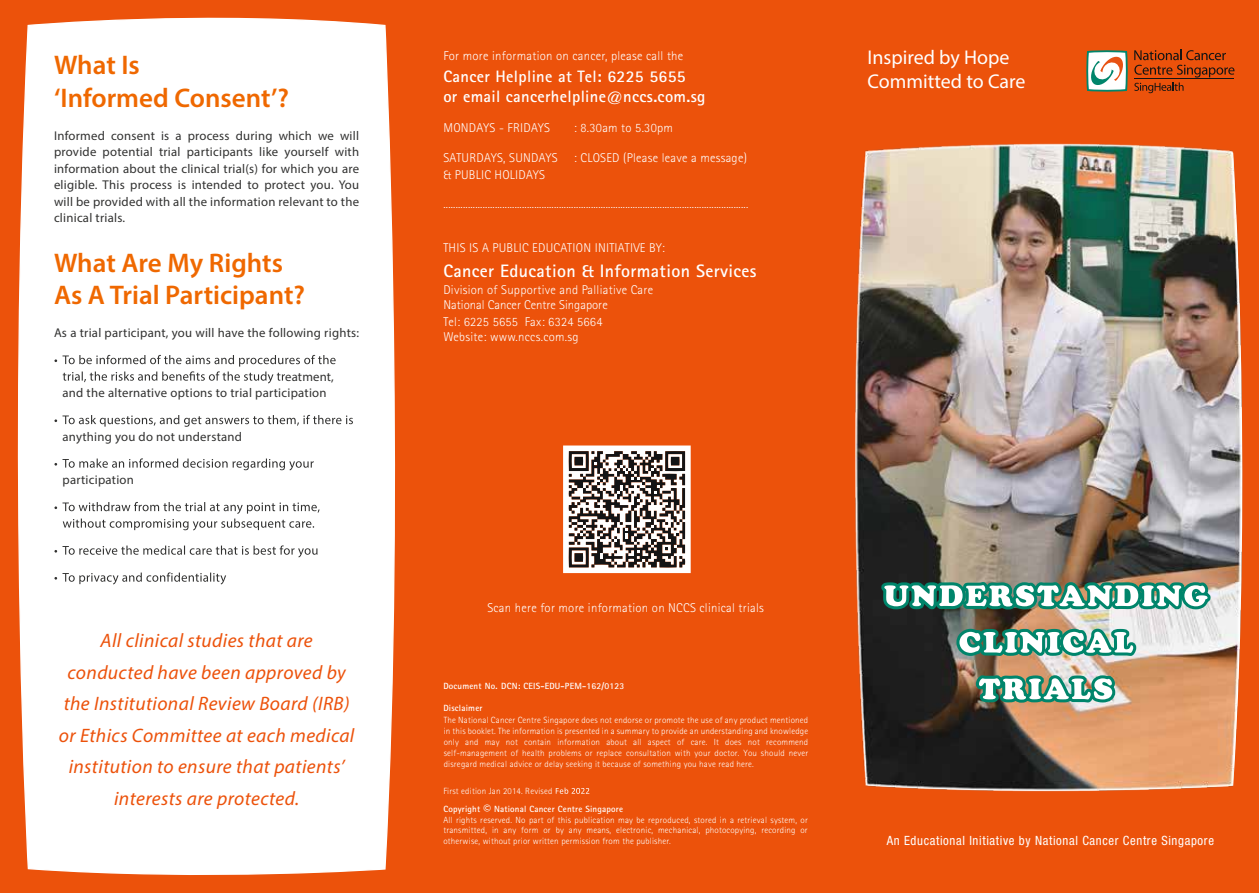
<style>
.page{position:relative;width:1259px;height:893px;background:#ec520b}
.page>*{position:absolute;margin:0;border:0;box-sizing:border-box;transform-origin:0 0}
.t1{font:600 27px/32.4px "Myriad Pro";color:#ef6800}
.t2{font:19.95px/24px "Myriad Pro";color:#fff}
.t3{font:italic 19.5px/31.5px "Myriad Pro";letter-spacing:.02em;color:#ec520b;text-align:center}
.t4{font:700 18px "Rotis Sans Serif";letter-spacing:.02em;color:#fff}
.t5{font:700 16.5px/19.8px "Rotis Sans Serif";letter-spacing:.02em;color:#fff}
.t6{font:12.75px/16.5px "Myriad Pro";letter-spacing:.02em;color:#313130;text-align:justify}
.t7{font:300 12.75px/15px "Rotis Sans Serif";letter-spacing:.02em;color:#fff}
.t8{font:condensed 12.75px "Helvetica Neue";letter-spacing:.05em;color:#fff}
.t9{font:300 12.75px "Rotis Sans Serif";color:#fff}
.t10{font:300 12px "Rotis Sans Serif";color:#fff}
.t11{font:300 9px/10.8px "Rotis Sans Serif";letter-spacing:.02em;color:#fff;text-align:justify}
.t12{font:700 9px/18px "Rotis Sans Serif";letter-spacing:.02em;color:#fff}
.s1{font-weight:300}
.s2{font-size:15px}
</style>
<div class="page">
<img style="left:855px;top:143px;width:388px;height:645px">
<svg style="left:1086px;top:50px;width:41px;height:42px;background:#bfccbd"></svg>
<svg style="left:1134px;top:50px;width:100px;height:43px"></svg>
<hr style="left:1134px;top:78px;width:99px;height:1px;background:#131414">
<svg style="left:556px;top:788px;width:33px;height:6px"></svg>
<div style="left:17px;top:17px;width:379px;height:858px;background:#fff"></div>
<svg style="left:54px;top:355px;width:282px;height:28px;background:#e1e1e0"></svg>
<svg style="left:54px;top:415px;width:299px;height:12px;background:#d9d9d9"></svg>
<svg style="left:54px;top:458px;width:260px;height:12px;background:#d8d8d7"></svg>
<svg style="left:54px;top:502px;width:266px;height:28px;background:#dedede"></svg>
<svg style="left:54px;top:545px;width:263px;height:12px;background:#d9d9d9"></svg>
<svg style="left:54px;top:572px;width:172px;height:12px;background:#d7d7d7"></svg>
<img style="left:876px;top:556px;width:340px;height:236px">
<img style="left:951px;top:624px;width:190px;height:130px">
<svg style="left:884px;top:585px;width:323px;height:21px;background:#92c6ba"></svg>
<svg style="left:563px;top:445px;width:127px;height:128px;background:#9e9693"></svg>
<h1 class="t1" style="left:54px;top:48px;width:236px">What Is<br>‘Informed Consent’?</h1>
<p class="t6" style="left:54px;top:127px;width:307px">Informed consent is a process during which we will provide potential trial participants like yourself with information about the clinical trial(s) for which you are eligible. This process is intended to protect you. You will be provided with all the information relevant to the clinical trials.</p>
<h1 class="t1" style="left:54px;top:246px;width:252px">What Are My Rights<br>As A Trial Participant?</h1>
<h3 class="t6" style="left:54px;top:324px;width:306px">As a trial participant, you will have the following rights:</h3>
<h3 class="t6" style="left:63px;top:368px;width:273px;text-indent:223px">eatment, and the alternative options to trial participation</h3>
<h3 class="t6" style="left:63px;top:428px;width:181px">anything you do not understand</h3>
<h3 class="t6" style="left:63px;top:471px;width:73px">participation</h3>
<h3 class="t3" style="left:59px;top:625px;width:297px">All clinical studies that are conducted have been approved by the Institutional Review Board (IRB) or Ethics Committee at each medical institution to ensure that patients’ interests are protected.</h3>
<h3 class="t7" style="left:443px;top:48px;width:241px">For more information on cancer, please call the</h3>
<h3 class="t5" style="left:443px;top:66px;width:263px">Cancer Helpline at Tel: 6225 5655<br>or email cancerhelpline@nccs.com.sg</h3>
<h3 class="t7" style="left:443px;top:120px;width:108px">MONDAYS - FRIDAYS</h3>
<h3 class="t7" style="left:574px;top:120px;width:100px">: 8.30am to 5.30pm</h3>
<h3 class="t7" style="left:443px;top:150px;width:116px">SATURDAYS, SUNDAYS</h3>
<h3 class="t7" style="left:574px;top:150px;width:174px">: CLOSED (Please leave a message)</h3>
<h3 class="t7" style="left:443px;top:167px;width:103px">&amp; PUBLIC HOLIDAYS</h3>
<h3 class="t10" style="left:443px;top:197px;width:306px">............................................................................................................................</h3>
<h3 class="t7" style="left:443px;top:240px;width:223px">THIS IS A PUBLIC EDUCATION INITIATIVE BY:</h3>
<h3 class="t4" style="left:443px;top:260px;width:315px">Cancer Education &amp; Information Services</h3>
<h3 class="t7" style="left:443px;top:282px;width:211px">Division of Supportive and Palliative Care</h3>
<h3 class="t7" style="left:443px;top:315px;width:161px">Tel: 6225 5655 Fax: 6324 5664<br>Website: www.nccs.com.sg</h3>
<h3 class="t9" style="left:443px;top:297px;width:166px">National Cancer Centre Singapore</h3>
<h2 class="t2" style="left:867px;top:45px;width:159px">Inspired by Hope<br>Committed to Care</h2>
<h3 class="t7" style="left:487px;top:600px;width:278px">Scan here for more information on NCCS clinical trials</h3>
<p class="t12" style="left:443px;top:677px;width:182px">Document No. DCN: CEIS-EDU-PEM-162/0123</p>
<p class="t12" style="left:443px;top:699px;width:41px">Disclaimer</p>
<p class="t11" style="left:444px;top:715px;width:366px">The National Cancer Centre Singapore does not endorse or promote the use of any product mentioned in this booklet. The information is presented in a summary to provide an understanding and knowledge only and may not contain information about all aspect of care. It does not recommend self-management of health problems or replace consultation with your doctor. You should never disregard medical advice or delay seeking it because of something you have read here.</p>
<p class="t12" style="left:443px;top:781px;width:181px"><span class="s1">First edition Jan 2014. Revised<br></span>Copyright <span class="s2">©</span> National Cancer Centre Singapore</p>
<p class="t11" style="left:443px;top:814px;width:366px">All rights reserved. No part of this publication may be reproduced, stored in a retrieval system, or transmitted, in any form or by any means, electronic, mechanical, photocopying, recording or otherwise, without prior written permission from the publisher.</p>
<h3 class="t8" style="left:887px;top:833px;width:329px">An Educational Initiative by National Cancer Centre Singapore</h3>
</div>
